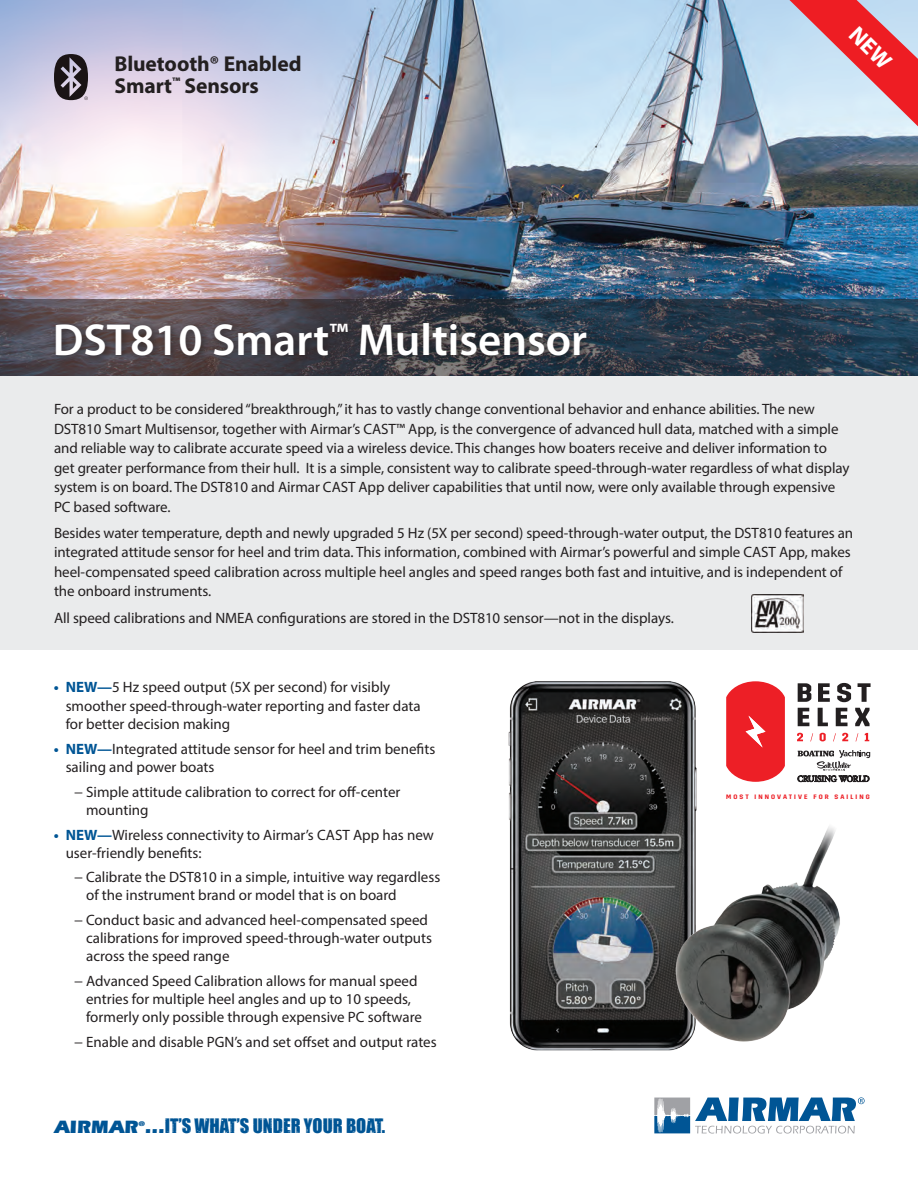
<style>
.page{position:relative;width:918px;height:1188px;background:#fff}
.page>*{position:absolute;margin:0;border:0;box-sizing:border-box;transform-origin:0 0}
.t1{font:600 45px "Myriad Pro";color:#fff}
.t2{font:700 21.6px/22px "Myriad Pro";letter-spacing:-.005em;color:#231f20}
.t3{font:18.45px "Impacted";color:#005595}
.t4{font:15px/19.5px "Myriad Pro";letter-spacing:-.005em;color:#231f20}
.t5{font:900 7.05px "ITC Eras Std";color:#005595}
.t6{font:600 6.45px "Trim";letter-spacing:.33em;color:#ed1f26}
.s1{font-weight:700;color:#005595}
.s2{font-family:"ITC Eras Std";font-weight:900}
</style>
<div class="page">
<img style="left:0;top:0;width:918px;height:299px">
<svg style="left:654px;top:1097px;width:211px;height:37px"></svg>
<svg style="left:0;top:299px;width:918px;height:77px;background:#37404c"></svg>
<div style="left:0;top:376px;width:918px;height:274px;background:#eaebec"></div>
<div style="left:50px;top:317px;width:547px;height:48px;background:#231f20;opacity:.75"></div>
<img style="left:508px;top:682px;width:189px;height:369px">
<img style="left:660px;top:809px;width:180px;height:240px">
<svg style="left:54px;top:54px;width:34px;height:46px;background:#5c555e"></svg>
<img style="left:752px;top:595px;width:52px;height:38px">
<svg style="left:797px;top:733px;width:72px;height:8px"></svg>
<svg style="left:798px;top:708px;width:72px;height:18px"></svg>
<svg style="left:798px;top:683px;width:73px;height:19px"></svg>
<svg style="left:726px;top:681px;width:59px;height:101px;background:#ef3b41"></svg>
<svg style="left:798px;top:750px;width:72px;height:32px"></svg>
<svg style="left:789px;top:0;width:129px;height:126px;background:#d997a3"></svg>
<h2 class="t2" style="left:114px;top:52px;width:189px">Bluetooth® Enabled<br>Smart<sup>™</sup> Sensors</h2>
<h1 class="t1" style="left:53px;top:311px;width:536px">DST810 Smart<sup>™</sup> Multisensor</h1>
<p class="t4" style="left:54px;top:399px;width:797px">For a product to be considered “breakthrough,” it has to vastly change conventional behavior and enhance abilities. The new DST810 Smart Multisensor, together with Airmar’s CAST™ App, is the convergence of advanced hull data, matched with a simple and reliable way to calibrate accurate speed via a wireless device. This changes how boaters receive and deliver information to get greater performance from their hull. It is a simple, consistent way to calibrate speed-through-water regardless of what display system is on board. The DST810 and Airmar CAST App deliver capabilities that until now, were only available through expensive PC based software.</p>
<p class="t4" style="left:54px;top:523px;width:801px">Besides water temperature, depth and newly upgraded 5 Hz (5X per second) speed-through-water output, the DST810 features an integrated attitude sensor for heel and trim data. This information, combined with Airmar’s powerful and simple CAST App, makes heel-compensated speed calibration across multiple heel angles and speed ranges both fast and intuitive, and is independent of the onboard instruments.</p>
<p class="t4" style="left:54px;top:607px;width:621px">All speed calibrations and NMEA configurations are stored in the DST810 sensor—not in the displays.</p>
<p class="t4" style="left:66px;top:677px;width:357px;text-indent:-12px"><span class="s1">• NEW—</span>5 Hz speed output (5X per second) for visibly smoother speed-through-water reporting and faster data</p>
<p class="t4" style="left:66px;top:714px;width:166px">for better decision making</p>
<p class="t4" style="left:66px;top:740px;width:371px;line-height:18px;text-indent:-12px"><span class="s1">• NEW—</span>Integrated attitude sensor for heel and trim benefits sailing and power boats</p>
<p class="t4" style="left:86px;top:783px;width:316px;line-height:18px;text-indent:-12px">− Simple attitude calibration to correct for off-center mounting</p>
<p class="t4" style="left:66px;top:825px;width:370px;line-height:18px;text-indent:-12px"><span class="s1">• NEW—</span>Wireless connectivity to Airmar’s CAST App has new user-friendly benefits:</p>
<p class="t4" style="left:86px;top:868px;width:356px;line-height:18px;text-indent:-12px">− Calibrate the DST810 in a simple, intuitive way regardless of the instrument brand or model that is on board</p>
<p class="t4" style="left:86px;top:911px;width:348px;line-height:18px;text-indent:-12px">− Conduct basic and advanced heel-compensated speed calibrations for improved speed-through-water outputs across the speed range</p>
<p class="t4" style="left:86px;top:972px;width:338px;line-height:18px;text-indent:-12px">− Advanced Speed Calibration allows for manual speed entries for multiple heel angles and up to 10 speeds, formerly only possible through expensive PC software</p>
<p class="t4" style="left:74px;top:1032px;width:364px">− Enable and disable PGN’s and set offset and output rates</p>
<p class="t3" style="left:54px;top:1111px;width:333px"><span class="s2">AIRMAR ...</span>IT’S WHAT’S UNDER YOUR BOAT.</p>
<p class="t5" style="left:138px;top:1119px;width:8px">®</p>
<p class="t6" style="left:726px;top:793px;width:145px">MOST INNOVATIVE FOR SAILING</p>
</div>
